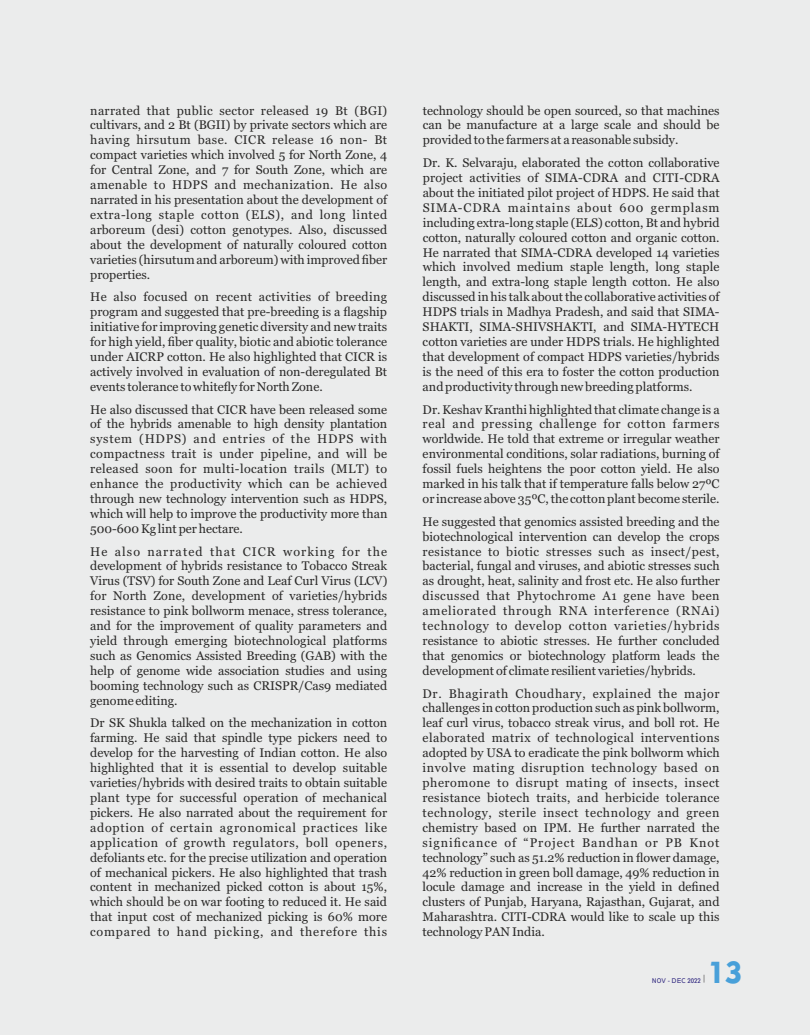
<style>
.page{position:relative;width:810px;height:1035px;background:#ebecec}
.page>*{position:absolute;margin:0;border:0;box-sizing:border-box;transform-origin:0 0}
.t1{font:30px "Geometric 415 BT Black A";color:#48a0d9}
.t2{font:12.5px/14.9px "Georgia";color:#2b2a29;text-align:justify}
.t3{font:condensed 6.12px "Geometric 212 BT";color:#393185}
</style>
<div class="page">
<p class="t2" style="left:90px;top:104px;width:299px">narrated that public sector released 19 Bt (BGI) cultivars, and 2 Bt (BGII) by private sectors which are having hirsutum base. CICR release 16 non- Bt compact varieties which involved 5 for North Zone, 4 for Central Zone, and 7 for South Zone, which are amenable to HDPS and mechanization. He also narrated in his presentation about the development of extra-long staple cotton (ELS), and long linted arboreum (desi) cotton genotypes. Also, discussed about the development of naturally coloured cotton varieties (hirsutum and arboreum) with improved fiber properties.</p>
<p class="t2" style="left:90px;top:291px;width:299px">He also focused on recent activities of breeding program and suggested that pre-breeding is a flagship initiative for improving genetic diversity and new traits for high yield, fiber quality, biotic and abiotic tolerance under AICRP cotton. He also highlighted that CICR is actively involved in evaluation of non-deregulated Bt events tolerance to whitefly for North Zone.</p>
<p class="t2" style="left:90px;top:403px;width:299px">He also discussed that CICR have been released some of the hybrids amenable to high density plantation system (HDPS) and entries of the HDPS with compactness trait is under pipeline, and will be released soon for multi-location trails (MLT) to enhance the productivity which can be achieved through new technology intervention such as HDPS, which will help to improve the productivity more than 500-600 Kg lint per hectare.</p>
<p class="t2" style="left:90px;top:545px;width:299px">He also narrated that CICR working for the development of hybrids resistance to Tobacco Streak Virus (TSV) for South Zone and Leaf Curl Virus (LCV) for North Zone, development of varieties/hybrids resistance to pink bollworm menace, stress tolerance, and for the improvement of quality parameters and yield through emerging biotechnological platforms such as Genomics Assisted Breeding (GAB) with the help of genome wide association studies and using booming technology such as CRISPR/Cas9 mediated genome editing.</p>
<p class="t2" style="left:90px;top:717px;width:299px">Dr SK Shukla talked on the mechanization in cotton farming. He said that spindle type pickers need to develop for the harvesting of Indian cotton. He also highlighted that it is essential to develop suitable varieties/hybrids with desired traits to obtain suitable plant type for successful operation of mechanical pickers. He also narrated about the requirement for adoption of certain agronomical practices like application of growth regulators, boll openers, defoliants etc. for the precise utilization and operation of mechanical pickers. He also highlighted that trash content in mechanized picked cotton is about 15%, which should be on war footing to reduced it. He said that input cost of mechanized picking is 60% more compared to hand picking, and therefore this</p>
<p class="t2" style="left:423px;top:104px;width:299px">technology should be open sourced, so that machines can be manufacture at a large scale and should be provided to the farmers at a reasonable subsidy.</p>
<p class="t2" style="left:423px;top:156px;width:299px">Dr. K. Selvaraju, elaborated the cotton collaborative project activities of SIMA-CDRA and CITI-CDRA about the initiated pilot project of HDPS. He said that SIMA-CDRA maintains about 600 germplasm including extra-long staple (ELS) cotton, Bt and hybrid cotton, naturally coloured cotton and organic cotton.<br>He narrated that SIMA-CDRA developed 14 varieties which involved medium staple length, long staple length, and extra-long staple length cotton. He also discussed in his talk about the collaborative activities of HDPS trials in Madhya Pradesh, and said that SIMA-SHAKTI, SIMA-SHIVSHAKTI, and SIMA-HYTECH cotton varieties are under HDPS trials. He highlighted that development of compact HDPS varieties/hybrids is the need of this era to foster the cotton production and productivity through new breeding platforms.</p>
<p class="t2" style="left:423px;top:403px;width:299px">Dr. Keshav Kranthi highlighted that climate change is a real and pressing challenge for cotton farmers worldwide. He told that extreme or irregular weather environmental conditions, solar radiations, burning of fossil fuels heightens the poor cotton yield. He also marked in his talk that if temperature falls below 27ºC or increase above 35ºC, the cotton plant become sterile.</p>
<p class="t2" style="left:423px;top:515px;width:299px">He suggested that genomics assisted breeding and the biotechnological intervention can develop the crops resistance to biotic stresses such as insect/pest, bacterial, fungal and viruses, and abiotic stresses such as drought, heat, salinity and frost etc. He also further discussed that Phytochrome A1 gene have been ameliorated through RNA interference (RNAi) technology to develop cotton varieties/hybrids resistance to abiotic stresses. He further concluded that genomics or biotechnology platform leads the development of climate resilient varieties/hybrids.</p>
<p class="t2" style="left:423px;top:687px;width:299px">Dr. Bhagirath Choudhary, explained the major challenges in cotton production such as pink bollworm, leaf curl virus, tobacco streak virus, and boll rot. He elaborated matrix of technological interventions adopted by USA to eradicate the pink bollworm which involve mating disruption technology based on pheromone to disrupt mating of insects, insect resistance biotech traits, and herbicide tolerance technology, sterile insect technology and green chemistry based on IPM. He further narrated the significance of “Project Bandhan or PB Knot technology” such as 51.2% reduction in flower damage, 42% reduction in green boll damage, 49% reduction in locule damage and increase in the yield in defined clusters of Punjab, Haryana, Rajasthan, Gujarat, and Maharashtra. CITI-CDRA would like to scale up this technology PAN India.</p>
<p class="t3" style="left:652px;top:978px;width:50px">NOV - DEC 2022</p>
<h1 class="t1" style="left:708px;top:960px;width:36px">13</h1>
</div>
